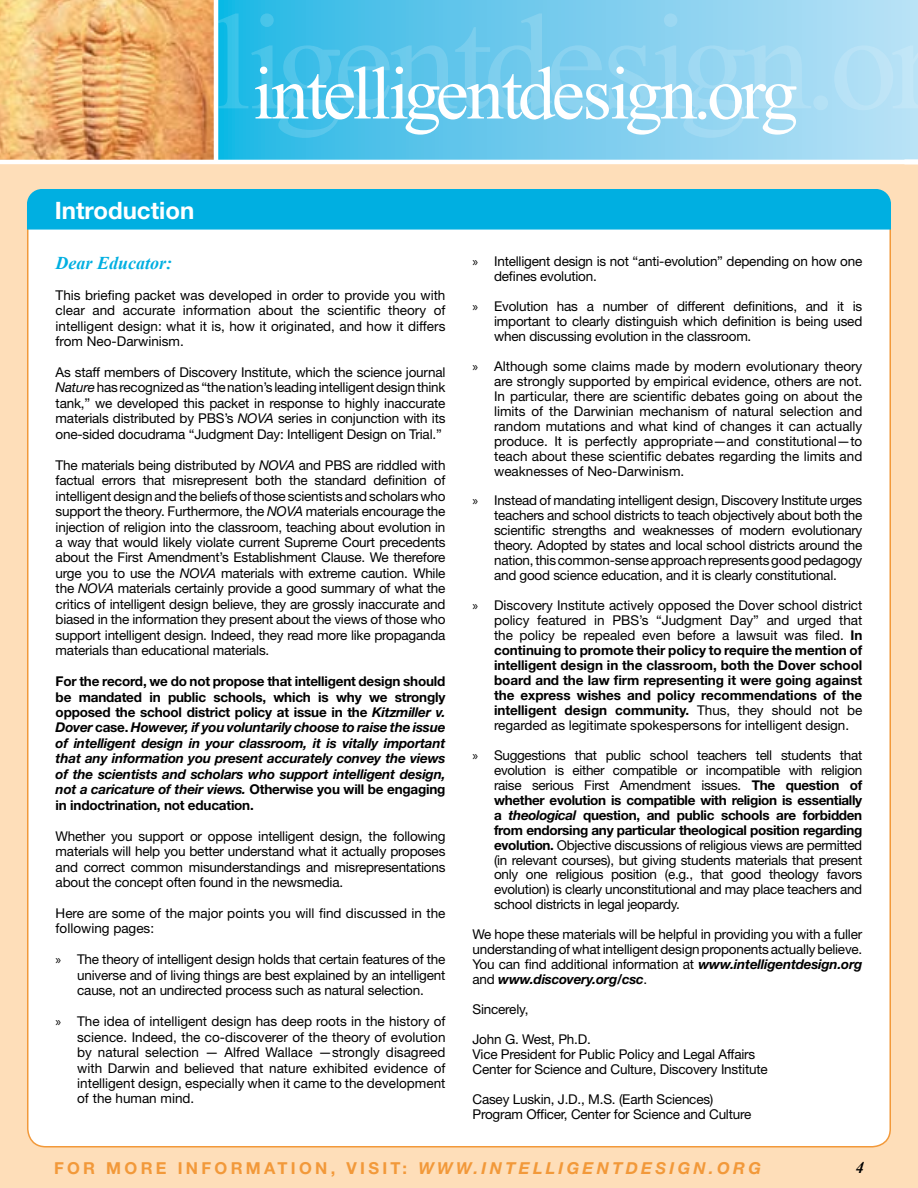
<style>
.page{position:relative;width:918px;height:1188px;background:#fedeb9}
.page>*{position:absolute;margin:0;border:0;box-sizing:border-box;transform-origin:0 0}
.t1{font:700 24px "Helvetica Neue LT Std";color:#fff}
.t2{font:italic 700 18px "Times New Roman";color:#00afe1}
.t3{font:700 16.5px "Helvetica Neue LT Std";letter-spacing:.2em;color:#f2993a}
.t4{font:italic 700 16.5px "Times New Roman";color:#000}
.t5{font:13.5px/15px "Helvetica Neue LT Std";letter-spacing:-.015em;color:#000;text-align:justify}
.t6{font:italic 700 13.5px/15.5px "Helvetica Neue LT Std";letter-spacing:-.015em;color:#000;text-align:justify}
.t7{font:700 13.5px/15px "Helvetica Neue LT Std";letter-spacing:-.005em;color:#000;text-align:justify}
.s1{font-style:italic}
.s2{font-style:normal}
.s3{font-family:"Myriad Pro"}
.s4{font-family:"Myriad Pro";font-weight:400}
.s5{font-weight:400}
.s6{font-weight:700}
.s7{font-weight:700;font-style:italic}
</style>
<div class="page">
<svg style="left:218px;top:0;width:700px;height:160px;background:#80d0ef"></svg>
<svg style="left:218px;top:13px;width:610px;height:125px;background:#7fd1ee"></svg>
<img style="left:0;top:0;width:214px;height:160px">
<hr style="left:0;top:160px;width:918px;height:4px;background:#fff">
<hr style="left:214px;top:0;width:4px;height:162px;background:#fff">
<svg style="left:834px;top:45px;width:84px;height:65px;background:#b6e1f5"></svg>
<div style="left:28px;top:190px;width:862px;height:957px;background:#fff;border-radius:18px"></div>
<div style="left:27px;top:189px;width:864px;height:41px;background:#00afe1"></div>
<h1 class="t1" style="left:55px;top:196px;width:141px">Introduction</h1>
<h2 class="t2" style="left:56px;top:252px;width:118px">Dear Educator:</h2>
<p class="t5" style="left:56px;top:287px;width:391px;line-height:15.5px">This briefing packet was developed in order to provide you with clear and accurate information about the scientific theory of intelligent design: what it is, how it originated, and how it differs from Neo-Darwinism.</p>
<p class="t5" style="left:56px;top:364px;width:391px;line-height:15.5px">As staff members of Discovery Institute, which the science journal <span class="s1">Nature</span> has recognized as “the nation’s leading intelligent design think tank,” we developed this packet in response to highly inaccurate materials distributed by PBS’s <span class="s1">NOVA</span> series in conjunction with its one-sided docudrama “Judgment Day: Intelligent Design on Trial.”</p>
<p class="t5" style="left:56px;top:457px;width:391px;line-height:15.5px">The materials being distributed by <span class="s1">NOVA</span> and PBS are riddled with factual errors that misrepresent both the standard definition of intelligent design and the beliefs of those scientists and scholars who support the theory. Furthermore, the <span class="s1">NOVA</span> materials encourage the injection of religion into the classroom, teaching about evolution in a way that would likely violate current Supreme Court precedents about the First Amendment’s Establishment Clause. We therefore urge you to use the <span class="s1">NOVA</span> materials with extreme caution. While the <span class="s1">NOVA</span> materials certainly provide a good summary of what the critics of intelligent design believe, they are grossly inaccurate and biased in the information they present about the views of those who support intelligent design. Indeed, they read more like propaganda materials than educational materials.</p>
<p class="t6" style="left:56px;top:673px;width:391px"><span class="s2">For the record, we do not propose that intelligent design should be mandated in public schools, which is why we strongly opposed the school district policy at issue in the</span> Kitzmiller v.<br>Dover <span class="s2">case.</span> However, if you voluntarily choose to raise the issue of intelligent design in your classroom, it is vitally important that any information you present accurately convey the views of the scientists and scholars who support intelligent design, not a caricature of their views. <span class="s2">Otherwise you will be engaging in indoctrination, not education.</span></p>
<p class="t5" style="left:56px;top:828px;width:391px;line-height:15.5px">Whether you support or oppose intelligent design, the following materials will help you better understand what it actually proposes and correct common misunderstandings and misrepresentations about the concept often found in the newsmedia.</p>
<p class="t5" style="left:56px;top:905px;width:391px;line-height:15.5px">Here are some of the major points you will find discussed in the following pages:</p>
<p class="t5" style="left:77px;top:952px;width:370px;line-height:15.5px;text-indent:-22px"><span class="s3">»</span> The theory of intelligent design holds that certain features of the universe and of living things are best explained by an intelligent cause, not an undirected process such as natural selection.</p>
<p class="t5" style="left:77px;top:1013px;width:370px;line-height:15.5px;text-indent:-22px"><span class="s3">»</span> The idea of intelligent design has deep roots in the history of science. Indeed, the co-discoverer of the theory of evolution by natural selection — Alfred Wallace —strongly disagreed with Darwin and believed that nature exhibited evidence of intelligent design, especially when it came to the development of the human mind.</p>
<p class="t5" style="left:494px;top:254px;width:370px;text-indent:-22px"><span class="s3">»</span> Intelligent design is not “anti-evolution” depending on how one defines evolution.</p>
<p class="t5" style="left:494px;top:299px;width:370px;text-indent:-22px"><span class="s3">»</span> Evolution has a number of different definitions, and it is important to clearly distinguish which definition is being used when discussing evolution in the classroom.</p>
<p class="t5" style="left:494px;top:358px;width:370px;text-indent:-22px"><span class="s3">»</span> Although some claims made by modern evolutionary theory are strongly supported by empirical evidence, others are not.<br>In particular, there are scientific debates going on about the limits of the Darwinian mechanism of natural selection and random mutations and what kind of changes it can actually produce. It is perfectly appropriate—and constitutional—to teach about these scientific debates regarding the limits and weaknesses of Neo-Darwinism.</p>
<p class="t5" style="left:494px;top:493px;width:370px;text-indent:-22px"><span class="s3">»</span> Instead of mandating intelligent design, Discovery Institute urges teachers and school districts to teach objectively about both the scientific strengths and weaknesses of modern evolutionary theory. Adopted by states and local school districts around the nation, this common-sense approach represents good pedagogy and good science education, and it is clearly constitutional.</p>
<p class="t7" style="left:494px;top:598px;width:370px;text-indent:-22px"><span class="s4">»</span> <span class="s5">Discovery Institute actively opposed the Dover school district policy featured in PBS’s “Judgment Day” and urged that the policy be repealed even before a lawsuit was filed.</span> In continuing to promote their policy to require the mention of intelligent design in the classroom, both the Dover school board and the law firm representing it were going against the express wishes and policy recommendations of the intelligent design community. <span class="s5">Thus, they should not be regarded as legitimate spokespersons for intelligent design.</span></p>
<p class="t5" style="left:494px;top:747px;width:370px;text-indent:-22px"><span class="s3">»</span> Suggestions that public school teachers tell students that evolution is either compatible or incompatible with religion raise serious First Amendment issues. <span class="s6">The question of whether evolution is compatible with religion is essentially a</span> <span class="s7">theological</span> <span class="s6">question, and public schools are forbidden from endorsing any particular theological position regarding evolution.</span> Objective discussions of religious views are permitted (in relevant courses), but giving students materials that present only one religious position (e.g., that good theology favors evolution) is clearly unconstitutional and may place teachers and school districts in legal jeopardy.</p>
<p class="t5" style="left:473px;top:927px;width:391px">We hope these materials will be helpful in providing you with a fuller understanding of what intelligent design proponents actually believe.<br>You can find additional information at <span class="s7">www.intelligentdesign.org </span>and <span class="s7">www.discovery.org/csc</span>.</p>
<p class="t5" style="left:473px;top:1002px;width:57px">Sincerely,</p>
<p class="t5" style="left:473px;top:1032px;width:297px;text-align:left">John G. West, Ph.D.<br>Vice President for Public Policy and Legal Affairs<br>Center for Science and Culture, Discovery Institute</p>
<p class="t5" style="left:473px;top:1091px;width:280px">Casey Luskin, J.D., M.S. (Earth Sciences)<br>Program Officer, Center for Science and Culture</p>
<p class="t3" style="left:54px;top:1158px;width:708px">FOR MORE INFORMATION, VISIT: <span class="s1">WWW.INTELLIGENTDESIGN.ORG</span></p>
<p class="t4" style="left:856px;top:1158px;width:10px">4</p>
</div>
